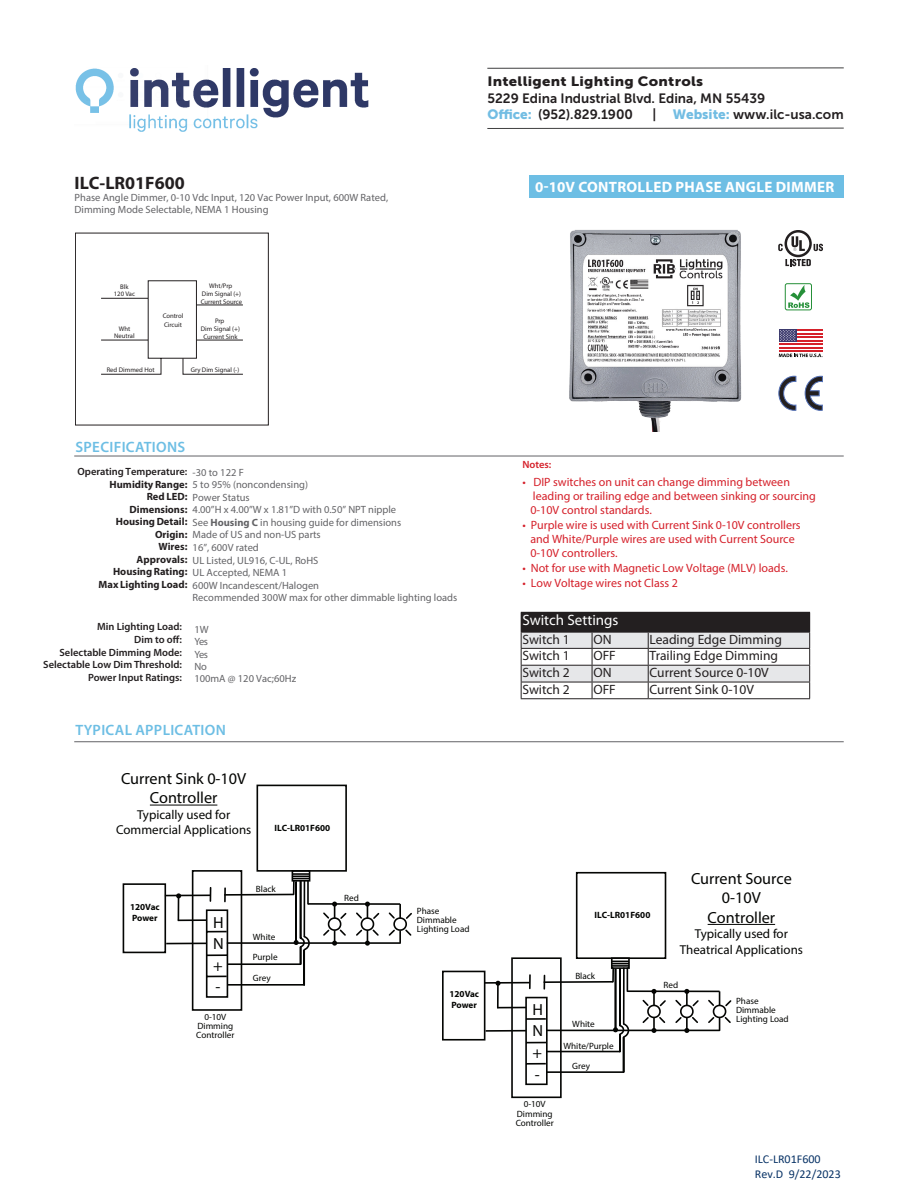
<style>
.page{position:relative;width:918px;height:1188px;background:#fff}
.page>*{position:absolute;margin:0;border:0;box-sizing:border-box;transform-origin:0 0}
.t1{font:700 18px "Myriad Pro";color:#231f20}
.t2{font:16.05px/21.6px "Myriad Pro";color:#040503;text-align:justify}
.t3{font:600 15px "Myriad Pro";letter-spacing:.02em;color:#6dbee4}
.t4{font:700 15px "Myriad Pro";letter-spacing:.02em;color:#fff}
.t5{font:15px "Myriad Pro";color:#fff}
.t6{font:13.5px "Myriad Pro";color:#231f20}
.t7{font:13.5px/16.5px "Museo Sans 700";color:#231f20}
.t8{font:13.5px "Museo Sans 900";letter-spacing:.02em;color:#231f20;scale:1.1 1}
.t9{font:12.9px/15.5px "Myriad Pro";color:#040503;text-align:center}
.t10{font:12px/14.1px "Myriad Pro";color:#d5202a}
.t11{font:12px/14.4px "Calibri";color:#093366}
.t12{font:10.5px/12.6px "Myriad Pro";color:#636366}
.t13{font:700 10.5px/12.5px "Myriad Pro";color:#231f20;text-align:right}
.t14{font:600 10.5px/12.6px "Myriad Pro";color:#231f20;text-align:right}
.t15{font:600 10.5px "Myriad Pro";color:#d5202a}
.t16{font:9.15px/9.1px "Myriad Pro";color:#040503}
.t17{font:700 9.15px/10.9px "Myriad Pro";color:#040503}
.t18{font:6.6px/7.6px "Myriad Pro";color:#231f20;text-align:center}
.s1{font-family:"Museo Sans 900";color:#72bde3}
.s2{font-weight:600}
.s3{font-weight:700}
</style>
<div class="page">
<img style="left:75px;top:68px;width:294px;height:64px">
<hr style="left:487px;top:128px;width:357px;height:1px;background:#3e3e3f">
<hr style="left:487px;top:68px;width:357px;height:1px;background:#3e3e3f">
<svg style="left:75px;top:233px;width:194px;height:192px"></svg>
<hr style="left:74px;top:456px;width:770px;height:1px;background:#636366">
<svg style="left:778px;top:230px;width:45px;height:36px"></svg>
<svg style="left:788px;top:285px;width:21px;height:23px"></svg>
<div style="left:785px;top:283px;width:27px;height:27px;border:1px solid #269039;border-radius:2px"></div>
<img style="left:569px;top:230px;width:173px;height:202px">
<hr style="left:74px;top:741px;width:770px;height:1px;background:#636366">
<div style="left:530px;top:176px;width:314px;height:22px;background:#6dbee4"></div>
<svg style="left:779px;top:354px;width:44px;height:3px"></svg>
<hr style="left:779px;top:329px;width:43px;height:2px;background:#d5202a">
<hr style="left:779px;top:333px;width:43px;height:2px;background:#d5202a">
<hr style="left:779px;top:336px;width:43px;height:2px;background:#d5202a">
<hr style="left:779px;top:340px;width:43px;height:2px;background:#d5202a">
<hr style="left:779px;top:343px;width:43px;height:2px;background:#d5202a">
<hr style="left:779px;top:347px;width:43px;height:2px;background:#d5202a">
<hr style="left:779px;top:350px;width:43px;height:2px;background:#d5202a">
<div style="left:779px;top:329px;width:17px;height:13px;background:#3c3a6e"></div>
<svg style="left:780px;top:330px;width:16px;height:11px"></svg>
<div style="left:257px;top:785px;width:90px;height:87px;border:2px solid #040503"></div>
<div style="left:123px;top:883px;width:43px;height:70px;border:2px solid #040503"></div>
<svg style="left:191px;top:805px;width:221px;height:206px"></svg>
<hr style="left:165px;top:894px;width:46px;height:2px;background:#040503">
<hr style="left:178px;top:919px;width:29px;height:2px;background:#040503">
<svg style="left:176px;top:893px;width:5px;height:27px"></svg>
<hr style="left:166px;top:943px;width:41px;height:1px;background:#040503">
<hr style="left:150px;top:805px;width:67px;height:1px;background:#040503">
<div style="left:576px;top:872px;width:90px;height:87px;background:#fff;border:2px solid #040503"></div>
<div style="left:442px;top:971px;width:43px;height:70px;background:#fff;border:2px solid #040503"></div>
<hr style="left:484px;top:982px;width:46px;height:2px;background:#040503">
<svg style="left:495px;top:892px;width:238px;height:207px"></svg>
<hr style="left:486px;top:1030px;width:40px;height:2px;background:#040503">
<hr style="left:708px;top:924px;width:67px;height:1px;background:#040503">
<svg style="left:805px;top:376px;width:18px;height:34px"></svg>
<svg style="left:779px;top:376px;width:17px;height:34px"></svg>
<hr style="left:521px;top:612px;width:71px;height:1px;background:#231f20">
<hr style="left:592px;top:612px;width:56px;height:1px;background:#231f20">
<hr style="left:648px;top:612px;width:162px;height:1px;background:#231f20">
<svg style="left:521px;top:613px;width:289px;height:85px"></svg>
<hr style="left:521px;top:698px;width:71px;height:1px;background:#231f20">
<hr style="left:592px;top:698px;width:56px;height:1px;background:#231f20">
<hr style="left:648px;top:698px;width:162px;height:1px;background:#231f20">
<p class="t1" style="left:75px;top:171px;width:112px">ILC-LR01F600</p>
<p class="t12" style="left:75px;top:191px;width:315px">Phase Angle Dimmer, 0-10 Vdc Input, 120 Vac Power Input, 600W Rated,<br>Dimming Mode Selectable, NEMA 1 Housing</p>
<p class="t18" style="left:114px;top:283px;width:23px">Blk<br>120 Vac</p>
<p class="t18" style="left:114px;top:325px;width:22px">Wht<br>Neutral</p>
<p class="t18" style="left:107px;top:366px;width:49px">Red Dimmed Hot</p>
<p class="t18" style="left:163px;top:312px;width:22px;line-height:8.6px;text-align:left">Control<br>Circuit</p>
<p class="t18" style="left:201px;top:282px;width:43px">Wht/Prp<br>Dim Signal (+)<br>Current Source</p>
<p class="t18" style="left:201px;top:317px;width:41px">Prp<br>Dim Signal (+)<br>Current Sink</p>
<p class="t18" style="left:191px;top:366px;width:50px">Gry Dim Signal (-)</p>
<p class="t8" style="left:487px;top:74px;width:198px">Intelligent Lighting Controls</p>
<p class="t7" style="left:487px;top:90px;width:280px">5229 Edina Industrial Blvd. Edina, MN 55439<br><span class="s1">Office:</span> (952).829.1900</p>
<p class="t7" style="left:653px;top:106px;width:193px">| <span class="s1">Website:</span> www.ilc-usa.com</p>
<p class="t4" style="left:535px;top:177px;width:300px">0-10V CONTROLLED PHASE ANGLE DIMMER</p>
<p class="t3" style="left:76px;top:437px;width:111px">SPECIFICATIONS</p>
<p class="t13" style="left:77px;top:465px;width:111px"><span class="s2">Operating Temperature:<br></span>Humidity Range:<br>Red LED:<br>Dimensions:<br>Housing Detail:<br>Origin:<br>Wires:<br>Approvals:<br>Housing Rating:<br>Max Lighting Load:</p>
<p class="t12" style="left:193px;top:466px;width:266px">-30 to 122 F<br>5 to 95% (noncondensing)<br>Power Status<br>4.00”H x 4.00”W x 1.81”D with 0.50” NPT nipple<br>See <span class="s3">Housing C</span> in housing guide for dimensions<br>Made of US and non-US parts<br>16”, 600V rated<br>UL Listed, UL916, C-UL, RoHS<br>UL Accepted, NEMA 1<br>600W Incandescent/Halogen<br>Recommended 300W max for other dimmable lighting loads</p>
<p class="t14" style="left:43px;top:620px;width:140px">Min Lighting Load:<br>Dim to off:<br>Selectable Dimming Mode:<br>Selectable Low Dim Threshold:<br>Power Input Ratings:</p>
<p class="t12" style="left:194px;top:623px;width:103px">1W<br>Yes<br>Yes<br>No<br>100mA @ 120 Vac;60Hz</p>
<p class="t3" style="left:76px;top:720px;width:152px">TYPICAL APPLICATION</p>
<p class="t2" style="left:121px;top:769px;width:127px;line-height:19.4px;text-align:center">Current Sink 0-10V<br>Controller</p>
<p class="t9" style="left:116px;top:807px;width:137px">Typically used for<br>Commercial Applications</p>
<p class="t17" style="left:274px;top:822px;width:57px">ILC-LR01F600</p>
<p class="t17" style="left:130px;top:901px;width:31px">120Vac<br>Power</p>
<p class="t2" style="left:213px;top:911px;width:12px">H N + -</p>
<p class="t16" style="left:196px;top:1012px;width:40px;text-align:center">0-10V<br>Dimming<br>Controller</p>
<p class="t16" style="left:256px;top:884px;width:21px">Black</p>
<p class="t16" style="left:253px;top:932px;width:24px">White</p>
<p class="t16" style="left:253px;top:952px;width:26px">Purple</p>
<p class="t16" style="left:253px;top:973px;width:19px">Grey</p>
<p class="t16" style="left:344px;top:893px;width:16px">Red</p>
<p class="t16" style="left:417px;top:906px;width:54px">Phase<br>Dimmable<br>Lighting Load</p>
<p class="t17" style="left:449px;top:989px;width:31px">120Vac<br>Power</p>
<p class="t15" style="left:523px;top:458px;width:30px">Notes:</p>
<p class="t10" style="left:530px;top:475px;width:287px;text-indent:-8px">• DIP switches on unit can change dimming between leading or trailing edge and between sinking or sourcing<br>0-10V control standards.</p>
<p class="t10" style="left:530px;top:517px;width:272px;text-indent:-8px">• Purple wire is used with Current Sink 0-10V controllers and White/Purple wires are used with Current Source<br>0-10V controllers.</p>
<p class="t10" style="left:522px;top:560px;width:267px">• Not for use with Magnetic Low Voltage (MLV) loads.</p>
<p class="t10" style="left:522px;top:575px;width:157px">• Low Voltage wires not Class 2</p>
<p class="t5" style="left:523px;top:611px;width:98px">Switch Settings</p>
<p class="t6" style="left:523px;top:631px;width:49px">Switch 1</p>
<p class="t6" style="left:593px;top:631px;width:20px">ON</p>
<p class="t6" style="left:650px;top:631px;width:134px">Leading Edge Dimming</p>
<p class="t6" style="left:523px;top:647px;width:49px">Switch 1</p>
<p class="t6" style="left:593px;top:647px;width:24px">OFF</p>
<p class="t6" style="left:650px;top:647px;width:130px">Trailing Edge Dimming</p>
<p class="t6" style="left:523px;top:664px;width:49px">Switch 2</p>
<p class="t6" style="left:593px;top:664px;width:20px">ON</p>
<p class="t6" style="left:650px;top:664px;width:121px">Current Source 0-10V</p>
<p class="t6" style="left:523px;top:681px;width:49px">Switch 2</p>
<p class="t6" style="left:593px;top:681px;width:24px">OFF</p>
<p class="t6" style="left:650px;top:681px;width:106px">Current Sink 0-10V</p>
<p class="t17" style="left:594px;top:909px;width:57px">ILC-LR01F600</p>
<p class="t16" style="left:575px;top:971px;width:21px">Black</p>
<p class="t2" style="left:532px;top:998px;width:12px">H N + -</p>
<p class="t16" style="left:516px;top:1100px;width:40px;text-align:center">0-10V<br>Dimming<br>Controller</p>
<p class="t16" style="left:572px;top:1019px;width:24px">White</p>
<p class="t16" style="left:572px;top:1036px;width:43px;line-height:19.4px;text-indent:-9px">White/Purple<br>Grey</p>
<p class="t2" style="left:691px;top:869px;width:102px;line-height:19.4px;text-align:center">Current Source<br>0-10V<br>Controller</p>
<p class="t9" style="left:680px;top:926px;width:125px">Typically used for<br>Theatrical Applications</p>
<p class="t16" style="left:664px;top:981px;width:16px">Red</p>
<p class="t16" style="left:736px;top:996px;width:54px">Phase<br>Dimmable<br>Lighting Load</p>
<p class="t11" style="left:755px;top:1152px;width:87px">ILC-LR01F600<br>Rev.D 9/22/2023</p>
</div>
